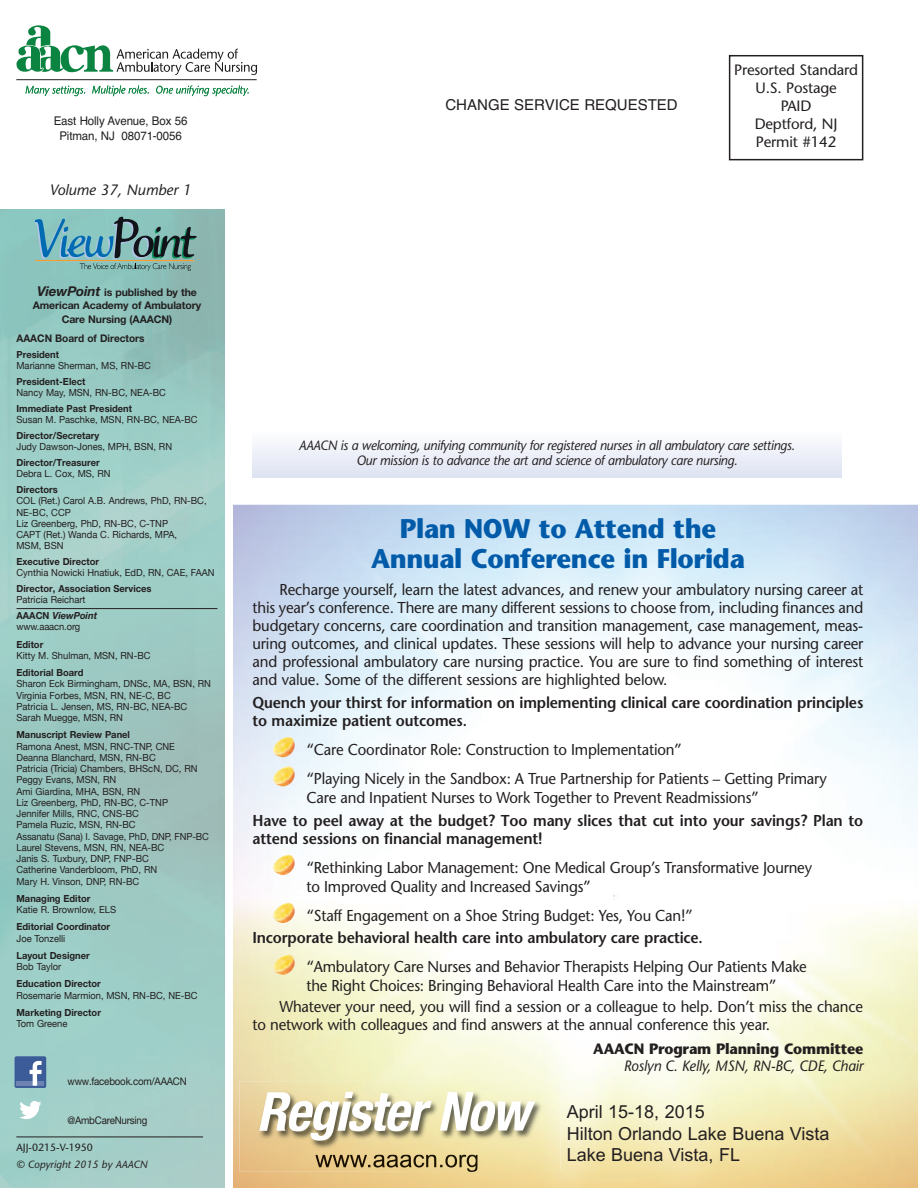
<style>
.page{position:relative;width:918px;height:1188px;background:#fff}
.page>*{position:absolute;margin:0;border:0;box-sizing:border-box;transform-origin:0 0}
.t1{font:italic 700 condensed 54px "Helvetica Neue LT Std";letter-spacing:-.025em;color:#fff}
.t2{font:700 27px/30px "Stone Sans";letter-spacing:-.015em;color:#015ba9;text-align:center;scale:.95 1}
.t3{font:18px/21.6px "Arial";color:#231f20}
.t4{font:15.75px/18px "Stone Sans";letter-spacing:-.01em;color:#231f20;scale:.95 1}
.t5{font:600 15.75px/18px "Stone Sans";letter-spacing:-.01em;color:#231f20;scale:.95 1}
.t6{font:15px/18px "Stone Sans";letter-spacing:-.01em;color:#231f20;text-align:center}
.t7{font:italic 15px "Stone Sans";letter-spacing:-.01em;color:#231f20;scale:.95 1}
.t8{font:700 15px "Stone Sans";letter-spacing:-.015em;color:#231f20;scale:.95 1}
.t9{font:15px "Helvetica";color:#231f20}
.t10{font:italic 15px "Stone Sans";letter-spacing:-.01em;color:#231f20}
.t11{font:italic 13.5px/15px "Stone Sans";letter-spacing:-.025em;color:#231f20;text-align:center;scale:.95 1}
.t12{font:12px/15px "Helvetica";letter-spacing:-.01em;color:#231f20;text-align:center;scale:.96 1}
.t13{font:700 10.5px/13.5px "Helvetica Neue LT Std";letter-spacing:-.01em;color:#231f20;text-align:center}
.t14{font:10.5px "Helvetica Neue LT Std";letter-spacing:-.02em;color:#231f20;scale:.93 1}
.t15{font:italic 10.5px "Stone Sans";color:#231f20}
.t16{font:700 10.5px "Helvetica Neue LT Std";letter-spacing:-.01em;color:#231f20;scale:.96 1}
.t17{font:10.5px "Stone Sans";color:#231f20}
.t18{font:9.75px/11.2px "Helvetica Neue";color:#231f20;scale:.96 1}
.t19{font:700 9.75px "Helvetica Neue LT Std";color:#231f20;scale:.96 1}
.t20{font:italic 700 9.75px "Helvetica Neue LT Std";color:#231f20;scale:.96 1}
.s1{font-style:italic;font-size:13.5px}
.s2{font-style:normal}
</style>
<div class="page">
<div style="left:729px;top:55px;width:134px;height:105px;border:2px solid #231f20"></div>
<div style="left:253px;top:431px;width:588px;height:47px;background:linear-gradient(to bottom,#fdfdfe,#dde3f2)"></div>
<img style="left:0;top:209px;width:225px;height:979px">
<hr style="left:16px;top:1137px;width:187px;height:1px;background:#231f20">
<div style="left:15px;top:1056px;width:31px;height:32px;background:#3b5b99;border-radius:2px"></div>
<div style="left:17px;top:1081px;width:27px;height:5px;background:#6d84b3"></div>
<svg style="left:30px;top:1061px;width:12px;height:25px"></svg>
<svg style="left:19px;top:1101px;width:23px;height:18px"></svg>
<hr style="left:16px;top:79px;width:241px;height:1px;background:#201d1e">
<svg style="left:16px;top:25px;width:241px;height:50px"></svg>
<svg style="left:26px;top:86px;width:59px;height:10px"></svg>
<svg style="left:92px;top:85px;width:57px;height:11px"></svg>
<svg style="left:156px;top:85px;width:93px;height:11px"></svg>
<svg style="left:36px;top:216px;width:161px;height:55px;background:#6da1a5"></svg>
<hr style="left:36px;top:260px;width:158px;height:1px;background:#f7931d">
<img style="left:273px;top:737px;width:22px;height:20px">
<img style="left:273px;top:954px;width:22px;height:21px">
<img style="left:273px;top:903px;width:22px;height:20px">
<img style="left:273px;top:855px;width:22px;height:20px">
<img style="left:273px;top:766px;width:22px;height:20px">
<hr style="left:16px;top:608px;width:201px;height:1px;background:#231f20">
<img style="left:240px;top:1081px;width:321px;height:90px">
<img style="left:315px;top:1155px;width:128px;height:13px">
<p class="t12" style="left:54px;top:114px;width:141px">East Holly Avenue, Box 56<br>Pitman, NJ 08071-0056</p>
<p class="t10" style="left:49px;top:184px;width:143px">Volume 37, Number 1</p>
<p class="t13" style="left:33px;top:286px;width:170px"><span class="s1">ViewPoint</span> is published by the<br>American Academy of Ambulatory<br>Care Nursing (AAACN)</p>
<p class="t16" style="left:16px;top:335px;width:135px">AAACN Board of Directors</p>
<p class="t19" style="left:16px;top:351px;width:46px">President</p>
<p class="t18" style="left:16px;top:360px;width:142px">Marianne Sherman, MS, RN-BC</p>
<p class="t19" style="left:16px;top:378px;width:73px">President-Elect</p>
<p class="t18" style="left:16px;top:387px;width:157px">Nancy May, MSN, RN-BC, NEA-BC</p>
<p class="t19" style="left:16px;top:405px;width:122px">Immediate Past President</p>
<p class="t18" style="left:16px;top:414px;width:190px">Susan M. Paschke, MSN, RN-BC, NEA-BC</p>
<p class="t19" style="left:16px;top:432px;width:88px">Director/Secretary</p>
<p class="t18" style="left:16px;top:441px;width:164px">Judy Dawson-Jones, MPH, BSN, RN</p>
<p class="t19" style="left:16px;top:459px;width:88px">Director/Treasurer</p>
<p class="t18" style="left:16px;top:468px;width:100px">Debra L. Cox, MS, RN</p>
<p class="t19" style="left:16px;top:486px;width:45px">Directors</p>
<p class="t18" style="left:16px;top:495px;width:200px">COL (Ret.) Carol A.B. Andrews, PhD, RN-BC,<br>NE-BC, CCP<br>Liz Greenberg, PhD, RN-BC, C-TNP<br>CAPT (Ret.) Wanda C. Richards, MPA,<br>MSM, BSN</p>
<p class="t19" style="left:16px;top:558px;width:88px">Executive Director</p>
<p class="t18" style="left:16px;top:567px;width:208px">Cynthia Nowicki Hnatiuk, EdD, RN, CAE, FAAN</p>
<p class="t19" style="left:16px;top:585px;width:142px">Director, Association Services</p>
<p class="t18" style="left:16px;top:594px;width:73px">Patricia Reichart</p>
<p class="t20" style="left:16px;top:612px;width:86px"><span class="s2">AAACN</span> ViewPoint</p>
<p class="t18" style="left:16px;top:621px;width:68px">www.aaacn.org</p>
<p class="t19" style="left:16px;top:641px;width:29px">Editor</p>
<p class="t18" style="left:16px;top:650px;width:141px">Kitty M. Shulman, MSN, RN-BC</p>
<p class="t19" style="left:16px;top:669px;width:71px">Editorial Board</p>
<p class="t18" style="left:16px;top:678px;width:204px">Sharon Eck Birmingham, DNSc, MA, BSN, RN Virginia Forbes, MSN, RN, NE-C, BC<br>Patricia L. Jensen, MS, RN-BC, NEA-BC Sarah Muegge, MSN, RN</p>
<p class="t19" style="left:16px;top:731px;width:120px">Manuscript Review Panel</p>
<p class="t18" style="left:16px;top:740px;width:202px">Ramona Anest, MSN, RNC-TNP, CNE<br>Deanna Blanchard, MSN, RN-BC<br>Patricia (Tricia) Chambers, BHScN, DC, RN<br>Peggy Evans, MSN, RN<br>Ami Giardina, MHA, BSN, RN<br>Liz Greenberg, PhD, RN-BC, C-TNP<br>Jennifer Mills, RNC, CNS-BC<br>Pamela Ruzic, MSN, RN-BC<br>Assanatu (Sana) I. Savage, PhD, DNP, FNP-BC<br>Laurel Stevens, MSN, RN, NEA-BC<br>Janis S. Tuxbury, DNP, FNP-BC<br>Catherine Vanderbloom, PhD, RN<br>Mary H. Vinson, DNP, RN-BC</p>
<p class="t19" style="left:16px;top:895px;width:78px">Managing Editor</p>
<p class="t18" style="left:16px;top:904px;width:105px">Katie R. Brownlow, ELS</p>
<p class="t19" style="left:16px;top:923px;width:99px">Editorial Coordinator</p>
<p class="t18" style="left:16px;top:932px;width:52px">Joe Tonzelli</p>
<p class="t19" style="left:16px;top:952px;width:78px">Layout Designer</p>
<p class="t18" style="left:16px;top:961px;width:48px">Bob Taylor</p>
<p class="t19" style="left:16px;top:980px;width:89px">Education Director</p>
<p class="t18" style="left:16px;top:989px;width:190px">Rosemarie Marmion, MSN, RN-BC, NE-BC</p>
<p class="t19" style="left:16px;top:1009px;width:90px">Marketing Director</p>
<p class="t18" style="left:16px;top:1018px;width:55px">Tom Greene</p>
<p class="t14" style="left:68px;top:1077px;width:130px">www.facebook.com/AAACN</p>
<p class="t14" style="left:67px;top:1117px;width:87px">@AmbCareNursing</p>
<p class="t17" style="left:16px;top:1144px;width:78px">AJJ-0215-V-1950</p>
<p class="t15" style="left:16px;top:1161px;width:133px">© Copyright 2015 by AAACN</p>
<p class="t9" style="left:446px;top:96px;width:234px">CHANGE SERVICE REQUESTED</p>
<p class="t6" style="left:734px;top:63px;width:125px">Presorted Standard<br>U.S. Postage<br>PAID<br>Deptford, NJ<br>Permit #142</p>
<p class="t11" style="left:299px;top:439px;width:524px">AAACN is a welcoming, unifying community for registered nurses in all ambulatory care settings.<br>Our mission is to advance the art and science of ambulatory care nursing.</p>
<h2 class="t2" style="left:371px;top:517px;width:395px">Plan NOW to Attend the<br>Annual Conference in Florida</h2>
<p class="t4" style="left:253px;top:583px;width:644px;text-align:justify;text-indent:27px">Recharge yourself, learn the latest advances, and renew your ambulatory nursing career at this year’s conference. There are many different sessions to choose from, including finances and budgetary concerns, care coordination and transition management, case management, meas&shy;uring outcomes, and clinical updates. These sessions will help to advance your nursing career and professional ambulatory care nursing practice. You are sure to find something of interest and value. Some of the different sessions are highlighted below.</p>
<p class="t5" style="left:253px;top:695px;width:644px">Quench your thirst for information on implementing clinical care coordination principles to maximize patient outcomes.</p>
<p class="t4" style="left:307px;top:737px;width:549px;line-height:29.1px">“Care Coordinator Role: Construction to Implementation”<br>“Playing Nicely in the Sandbox: A True Partnership for Patients – Getting Primary</p>
<p class="t4" style="left:307px;top:790px;width:478px">Care and Inpatient Nurses to Work Together to Prevent Readmissions”</p>
<p class="t5" style="left:253px;top:813px;width:644px">Have to peel away at the budget? Too many slices that cut into your savings? Plan to attend sessions on financial management!</p>
<p class="t4" style="left:306px;top:859px;width:534px;line-height:18.9px">“Rethinking Labor Management: One Medical Group’s Transformative Journey to Improved Quality and Increased Savings”</p>
<p class="t4" style="left:306px;top:908px;width:408px">“Staff Engagement on a Shoe String Budget: Yes, You Can!”</p>
<p class="t5" style="left:252px;top:930px;width:476px">Incorporate behavioral health care into ambulatory care practice.</p>
<p class="t4" style="left:306px;top:959px;width:528px;line-height:18.9px">“Ambulatory Care Nurses and Behavior Therapists Helping Our Patients Make the Right Choices: Bringing Behavioral Health Care into the Mainstream”</p>
<p class="t4" style="left:252px;top:1000px;width:644px;text-indent:27px">Whatever your need, you will find a session or a colleague to help. Don’t miss the chance to network with colleagues and find answers at the annual conference this year.</p>
<p class="t8" style="left:593px;top:1043px;width:286px">AAACN Program Planning Committee</p>
<p class="t7" style="left:624px;top:1060px;width:254px">Roslyn C. Kelly, MSN, RN-BC, CDE, Chair</p>
<h1 class="t1" style="left:257px;top:1092px;width:274px">Register Now</h1>
<p class="t3" style="left:567px;top:1101px;width:264px">April 15-18, 2015<br>Hilton Orlando Lake Buena Vista<br>Lake Buena Vista, FL</p>
</div>
